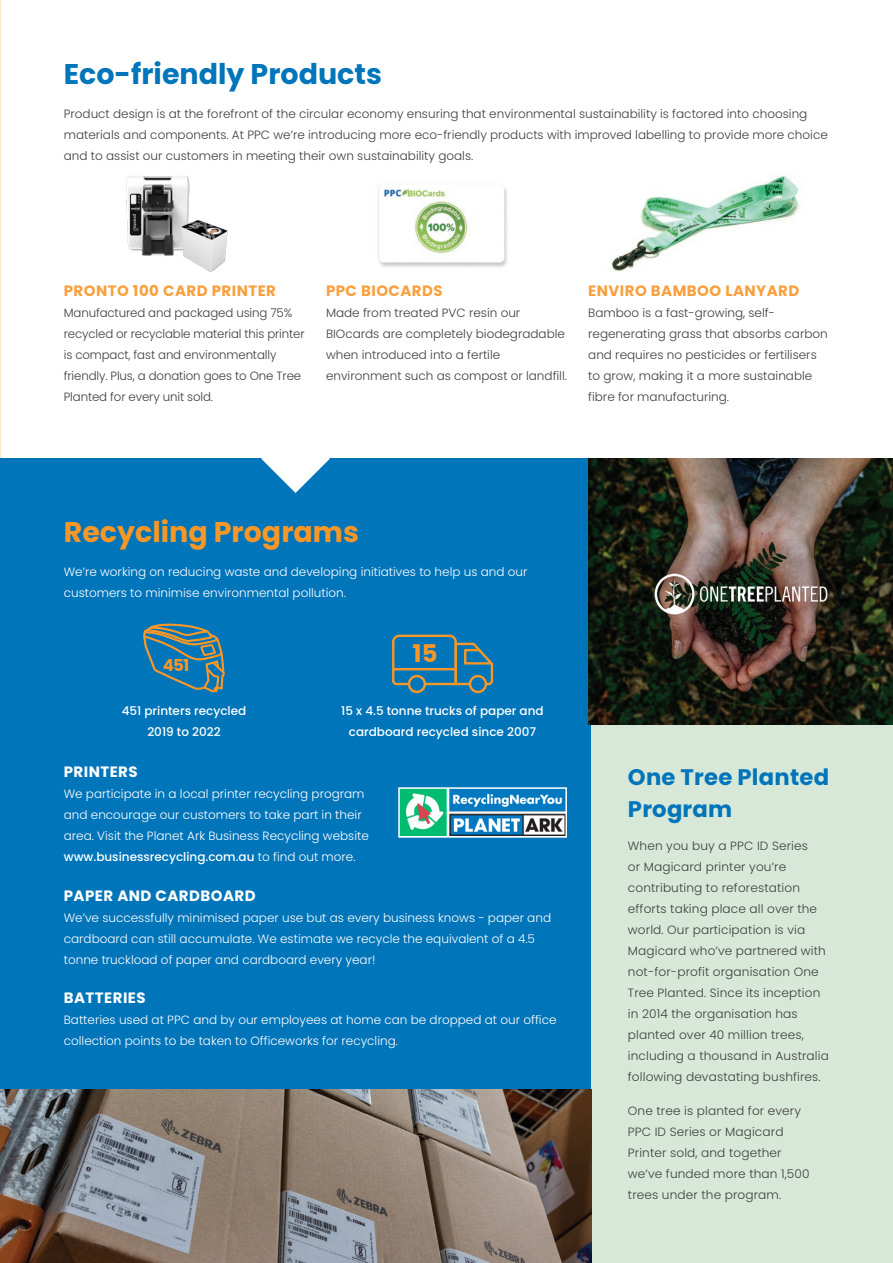
<style>
.page{position:relative;width:893px;height:1263px;background:#fff}
.page>*{position:absolute;margin:0;border:0;box-sizing:border-box;transform-origin:0 0}
.Heading_L2{font:700 28.5px "Poppins";color:#0075ba}
.Heading_L2-2{font:700 28.5px "Poppins";color:#f79727}
.Body_Small{font:700 24.3px "Poppins";color:#f79727}
.Heading_L2-3{font:700 22.5px/31.5px "Poppins";letter-spacing:.01em;color:#0075ba}
.Body_Small-2{font:700 16.5px "Poppins";color:#f79727}
.Heading_L4{font:700 15px "Poppins";letter-spacing:.03em;color:#f9a03d}
.Heading_L4-2{font:700 15px "Poppins";letter-spacing:.03em;color:#fff}
.Body_Small-3{font:300 12px/21px "Poppins";color:#3e3e3f}
.Body_Small-4{font:300 12px/21px "Poppins";color:#fff}
.Body_Small-5{font:500 12px/21px "Poppins";color:#fff;text-align:center}
.s1{font-weight:500}
</style>
<div class="page">
<div style="left:0;top:459px;width:591px;height:804px;background:#0075ba"></div>
<div style="left:591px;top:459px;width:302px;height:804px;background:#d7e8d9"></div>
<img style="left:589px;top:459px;width:304px;height:266px">
<img style="left:611px;top:176px;width:188px;height:95px">
<img style="left:126px;top:176px;width:102px;height:96px">
<img style="left:0;top:0;width:1px;height:603px">
<img style="left:378px;top:185px;width:130px;height:82px">
<img style="left:652px;top:568px;width:177px;height:47px">
<svg style="left:261px;top:458px;width:69px;height:35px"></svg>
<img style="left:0;top:1090px;width:591px;height:173px">
<svg style="left:392px;top:634px;width:102px;height:60px"></svg>
<svg style="left:143px;top:623px;width:82px;height:70px"></svg>
<svg style="left:398px;top:787px;width:169px;height:51px"></svg>
<p class="Heading_L2" style="left:64px;top:57px;width:320px">Eco-friendly Products</p>
<p class="Body_Small-3" style="left:64px;top:103px;width:765px">Product design is at the forefront of the circular economy ensuring that environmental sustainability is factored into choosing materials and components. At PPC we’re introducing more eco-friendly products with improved labelling to provide more choice and to assist our customers in meeting their own sustainability goals.</p>
<p class="Heading_L4" style="left:64px;top:282px;width:214px">PRONTO 100 CARD PRINTER</p>
<p class="Body_Small-3" style="left:64px;top:302px;width:242px">Manufactured and packaged using 75% recycled or recyclable material this printer is compact, fast and environmentally friendly. Plus, a donation goes to One Tree Planted for every unit sold.</p>
<p class="Heading_L4" style="left:326px;top:282px;width:118px">PPC BIOCARDS</p>
<p class="Body_Small-3" style="left:326px;top:302px;width:242px">Made from treated PVC resin our BIOcards are completely biodegradable when introduced into a fertile environment such as compost or landfill.</p>
<p class="Heading_L4" style="left:588px;top:282px;width:213px">ENVIRO BAMBOO LANYARD</p>
<p class="Body_Small-3" style="left:588px;top:302px;width:241px">Bamboo is a fast-growing, self&shy;regenerating grass that absorbs carbon and requires no pesticides or fertilisers to grow, making it a more sustainable fibre for manufacturing.</p>
<p class="Heading_L2-2" style="left:64px;top:516px;width:297px">Recycling Programs</p>
<p class="Body_Small-4" style="left:64px;top:561px;width:465px">We’re working on reducing waste and developing initiatives to help us and our customers to minimise environmental pollution.</p>
<p class="Body_Small-2" style="left:163px;top:656px;width:28px">451</p>
<p class="Body_Small" style="left:413px;top:639px;width:26px">15</p>
<p class="Body_Small-5" style="left:122px;top:700px;width:126px">451 printers recycled<br>2019 to 2022</p>
<p class="Body_Small-5" style="left:341px;top:700px;width:204px">15 x 4.5 tonne trucks of paper and cardboard recycled since 2007</p>
<p class="Heading_L4-2" style="left:64px;top:763px;width:75px">PRINTERS</p>
<p class="Body_Small-4" style="left:64px;top:783px;width:307px">We participate in a local printer recycling program and encourage our customers to take part in their area. Visit the Planet Ark Business Recycling website <span class="s1">www.businessrecycling.com.au</span> to find out more.</p>
<p class="Heading_L4-2" style="left:64px;top:887px;width:193px">PAPER AND CARDBOARD</p>
<p class="Body_Small-4" style="left:64px;top:907px;width:489px">We’ve successfully minimised paper use but as every business knows - paper and cardboard can still accumulate. We estimate we recycle the equivalent of a 4.5 tonne truckload of paper and cardboard every year!</p>
<p class="Heading_L4-2" style="left:64px;top:989px;width:83px">BATTERIES</p>
<p class="Body_Small-4" style="left:64px;top:1009px;width:494px">Batteries used at PPC and by our employees at home can be dropped at our office collection points to be taken to Officeworks for recycling.</p>
<p class="Heading_L2-3" style="left:628px;top:762px;width:203px">One Tree Planted<br>Program</p>
<p class="Body_Small-3" style="left:628px;top:836px;width:202px">When you buy a PPC ID Series<br>or Magicard printer you’re contributing to reforestation efforts taking place all over the world. Our participation is via<br>Magicard who’ve partnered with not-for-profit organisation One<br>Tree Planted. Since its inception in 2014 the organisation has planted over 40 million trees, including a thousand in Australia following devastating bushfires.</p>
<p class="Body_Small-3" style="left:628px;top:1100px;width:183px">One tree is planted for every<br>PPC ID Series or Magicard<br>Printer sold, and together we’ve funded more than 1,500 trees under the program.</p>
</div>
